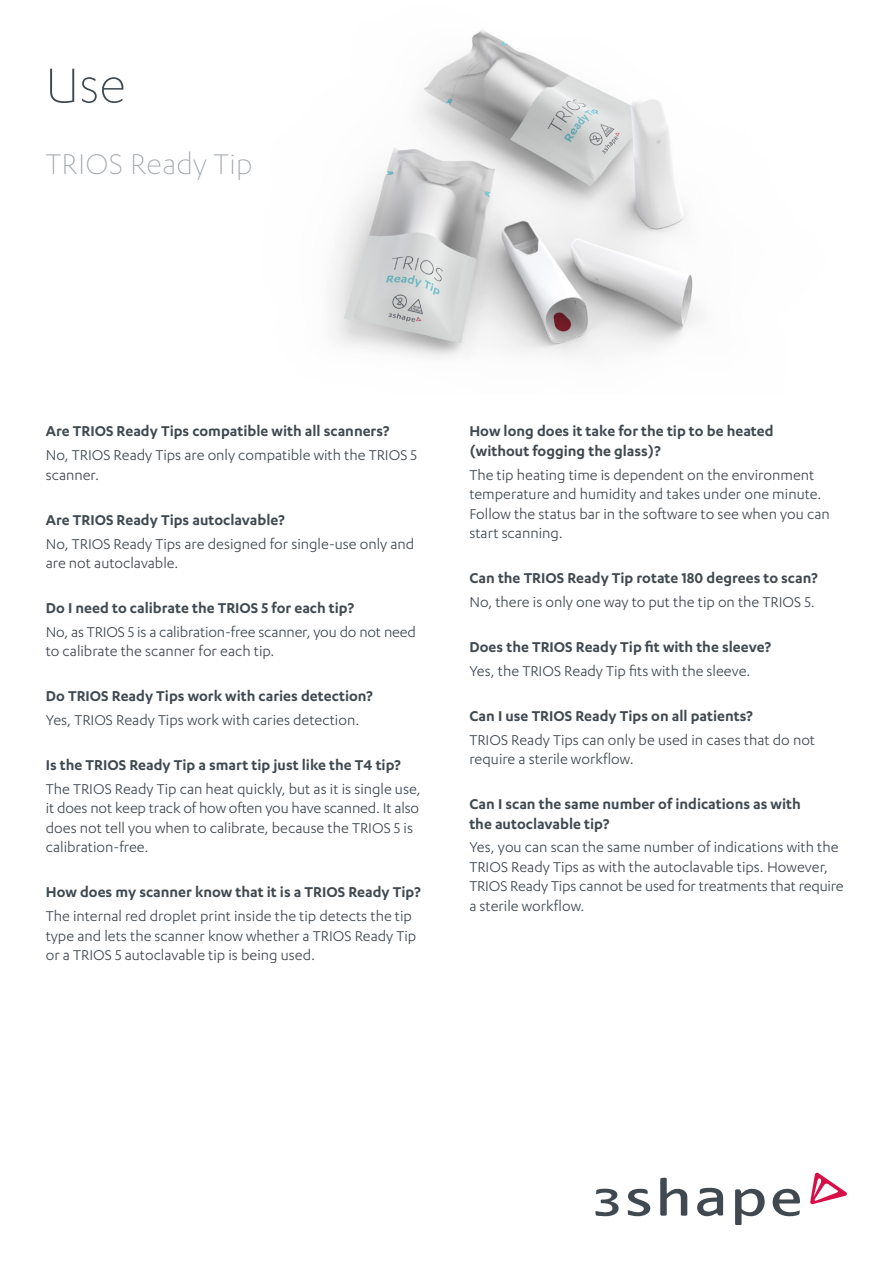
<style>
.page{position:relative;width:893px;height:1263px;background:#fff}
.page>*{position:absolute;margin:0;border:0;box-sizing:border-box;transform-origin:0 0}
.Headline_52_pt{font:300 57px "Karbon";color:#404950}
.SubHeadline_24_pt_TOC{font:300 33px "Karbon";letter-spacing:.01em;color:#a1a7ad}
.Answer{font:16.5px/19.5px "Karbon";color:#404950}
.Question{font:600 16.5px/19.5px "Karbon";color:#404950}
</style>
<div class="page">
<svg style="left:628px;top:1189px;width:22px;height:27px"></svg>
<svg style="left:660px;top:1177px;width:27px;height:39px"></svg>
<svg style="left:697px;top:1188px;width:26px;height:28px"></svg>
<svg style="left:735px;top:1189px;width:30px;height:36px"></svg>
<svg style="left:773px;top:1189px;width:27px;height:27px"></svg>
<svg style="left:595px;top:1189px;width:24px;height:27px"></svg>
<svg style="left:810px;top:1172px;width:37px;height:32px"></svg>
<img style="left:331px;top:29px;width:371px;height:329px">
<p class="Headline_52_pt" style="left:46px;top:54px;width:82px">Use</p>
<p class="SubHeadline_24_pt_TOC" style="left:46px;top:146px;width:208px">TRIOS Ready Tip</p>
<p class="Question" style="left:46px;top:421px;width:345px">Are TRIOS Ready Tips compatible with all scanners?</p>
<p class="Answer" style="left:46px;top:445px;width:373px">No, TRIOS Ready Tips are only compatible with the TRIOS 5 scanner.</p>
<p class="Question" style="left:46px;top:509px;width:240px">Are TRIOS Ready Tips autoclavable?</p>
<p class="Answer" style="left:46px;top:533px;width:370px">No, TRIOS Ready Tips are designed for single-use only and are not autoclavable.</p>
<p class="Question" style="left:46px;top:598px;width:310px">Do I need to calibrate the TRIOS 5 for each tip?</p>
<p class="Answer" style="left:46px;top:621px;width:372px">No, as TRIOS 5 is a calibration-free scanner, you do not need to calibrate the scanner for each tip.</p>
<p class="Question" style="left:46px;top:686px;width:329px">Do TRIOS Ready Tips work with caries detection?</p>
<p class="Answer" style="left:46px;top:710px;width:315px">Yes, TRIOS Ready Tips work with caries detection.</p>
<p class="Question" style="left:46px;top:755px;width:357px">Is the TRIOS Ready Tip a smart tip just like the T4 tip?</p>
<p class="Answer" style="left:46px;top:779px;width:376px">The TRIOS Ready Tip can heat quickly, but as it is single use, it does not keep track of how often you have scanned. It also does not tell you when to calibrate, because the TRIOS 5 is calibration-free.</p>
<p class="Question" style="left:46px;top:882px;width:376px">How does my scanner know that it is a TRIOS Ready Tip?</p>
<p class="Answer" style="left:46px;top:906px;width:372px">The internal red droplet print inside the tip detects the tip type and lets the scanner know whether a TRIOS Ready Tip or a TRIOS 5 autoclavable tip is being used.</p>
<p class="Question" style="left:469px;top:421px;width:306px">How long does it take for the tip to be heated (without fogging the glass)?</p>
<p class="Answer" style="left:469px;top:464px;width:362px">The tip heating time is dependent on the environment temperature and humidity and takes under one minute.<br>Follow the status bar in the software to see when you can start scanning.</p>
<p class="Question" style="left:469px;top:568px;width:350px">Can the TRIOS Ready Tip rotate 180 degrees to scan?</p>
<p class="Answer" style="left:469px;top:592px;width:347px">No, there is only one way to put the tip on the TRIOS 5.</p>
<p class="Question" style="left:469px;top:637px;width:303px">Does the TRIOS Ready Tip fit with the sleeve?</p>
<p class="Answer" style="left:469px;top:660px;width:282px">Yes, the TRIOS Ready Tip fits with the sleeve.</p>
<p class="Question" style="left:469px;top:705px;width:285px">Can I use TRIOS Ready Tips on all patients?</p>
<p class="Answer" style="left:469px;top:729px;width:347px">TRIOS Ready Tips can only be used in cases that do not require a sterile workflow.</p>
<p class="Question" style="left:469px;top:794px;width:333px">Can I scan the same number of indications as with the autoclavable tip?</p>
<p class="Answer" style="left:469px;top:837px;width:376px">Yes, you can scan the same number of indications with the TRIOS Ready Tips as with the autoclavable tips. However, TRIOS Ready Tips cannot be used for treatments that require a sterile workflow.</p>
</div>
